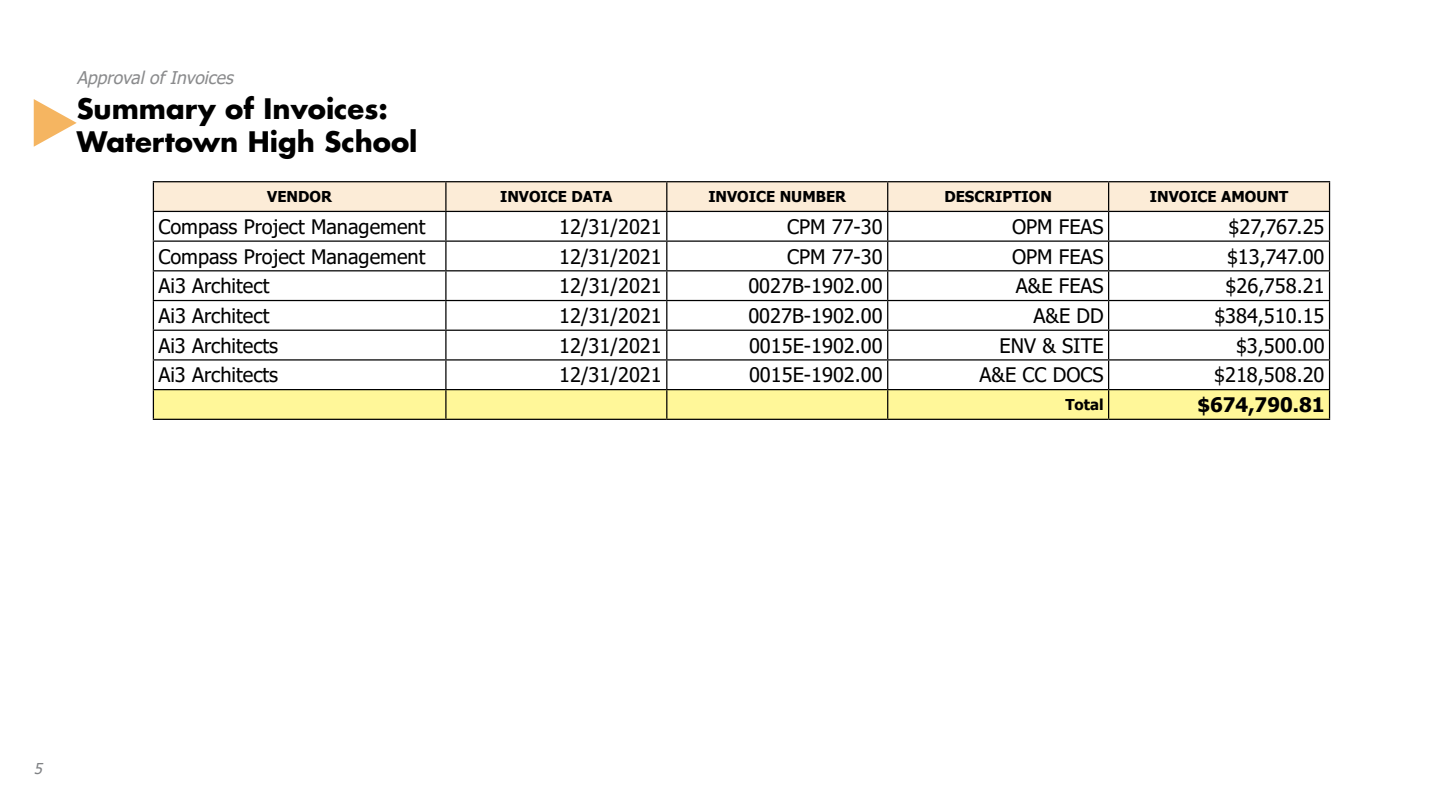
<style>
.page{position:relative;width:1440px;height:810px;background:#fff}
.page>*{position:absolute;margin:0;border:0;box-sizing:border-box;transform-origin:0 0}
.t1{font:700 27.5px/33px "Futura LT";color:#000}
.t2{font:20px "Tahoma";color:#000}
.t3{font:700 20px "Tahoma";color:#000}
.t4{font:italic 17.5px "Tahoma";color:#636466}
.t5{font:700 15px "Tahoma";color:#000}
.t6{font:italic 15px "Tahoma";color:#808285}
</style>
<div class="page">
<hr style="left:153px;top:181px;width:293px;height:1px;background:#000">
<hr style="left:446px;top:181px;width:221px;height:1px;background:#000">
<hr style="left:667px;top:181px;width:221px;height:1px;background:#000">
<hr style="left:888px;top:181px;width:221px;height:1px;background:#000">
<hr style="left:1109px;top:181px;width:221px;height:1px;background:#000">
<svg style="left:153px;top:182px;width:1177px;height:237px"></svg>
<hr style="left:153px;top:419px;width:293px;height:1px;background:#000">
<hr style="left:446px;top:419px;width:221px;height:1px;background:#000">
<hr style="left:667px;top:419px;width:221px;height:1px;background:#000">
<hr style="left:888px;top:419px;width:221px;height:1px;background:#000">
<hr style="left:1109px;top:419px;width:221px;height:1px;background:#000">
<svg style="left:34px;top:99px;width:43px;height:48px"></svg>
<p class="t4" style="left:77px;top:66px;width:163px">ApprovalofInvoices</p>
<h1 class="t1" style="left:77px;top:92px;width:342px">Summary of Invoices:<br>Watertown High School</h1>
<p class="t5" style="left:267px;top:186px;width:66px">VENDOR</p>
<p class="t5" style="left:500px;top:186px;width:114px">INVOICE DATA</p>
<p class="t5" style="left:708px;top:186px;width:139px">INVOICE NUMBER</p>
<p class="t5" style="left:944px;top:186px;width:109px">DESCRIPTION</p>
<p class="t5" style="left:1150px;top:186px;width:140px">INVOICE AMOUNT</p>
<p class="t2" style="left:158px;top:213px;width:268px">Compass Project Management</p>
<p class="t2" style="left:559px;top:213px;width:104px">12/31/2021</p>
<p class="t2" style="left:787px;top:213px;width:97px">CPM 77-30</p>
<p class="t2" style="left:1012px;top:213px;width:93px">OPM FEAS</p>
<p class="t2" style="left:1229px;top:213px;width:98px">$27,767.25</p>
<p class="t2" style="left:158px;top:243px;width:268px">Compass Project Management</p>
<p class="t2" style="left:559px;top:243px;width:104px">12/31/2021</p>
<p class="t2" style="left:787px;top:243px;width:97px">CPM 77-30</p>
<p class="t2" style="left:1012px;top:243px;width:93px">OPM FEAS</p>
<p class="t2" style="left:1227px;top:243px;width:99px">$13,747.00</p>
<p class="t2" style="left:158px;top:273px;width:112px">Ai3 Architect</p>
<p class="t2" style="left:559px;top:273px;width:104px">12/31/2021</p>
<p class="t2" style="left:748px;top:273px;width:136px">0027B-1902.00</p>
<p class="t2" style="left:1016px;top:273px;width:89px">A&amp;E FEAS</p>
<p class="t2" style="left:1226px;top:273px;width:100px">$26,758.21</p>
<p class="t2" style="left:158px;top:302px;width:112px">Ai3 Architect</p>
<p class="t2" style="left:559px;top:302px;width:104px">12/31/2021</p>
<p class="t2" style="left:748px;top:302px;width:136px">0027B-1902.00</p>
<p class="t2" style="left:1034px;top:302px;width:72px">A&amp;E DD</p>
<p class="t2" style="left:1214px;top:302px;width:112px">$384,510.15</p>
<p class="t2" style="left:158px;top:332px;width:121px">Ai3 Architects</p>
<p class="t2" style="left:559px;top:332px;width:104px">12/31/2021</p>
<p class="t2" style="left:749px;top:332px;width:135px">0015E-1902.00</p>
<p class="t2" style="left:1000px;top:332px;width:106px">ENV &amp; SITE</p>
<p class="t2" style="left:1236px;top:332px;width:90px">$3,500.00</p>
<p class="t2" style="left:158px;top:362px;width:121px">Ai3 Architects</p>
<p class="t2" style="left:559px;top:362px;width:104px">12/31/2021</p>
<p class="t2" style="left:749px;top:362px;width:135px">0015E-1902.00</p>
<p class="t2" style="left:980px;top:362px;width:126px">A&amp;E CC DOCS</p>
<p class="t2" style="left:1214px;top:362px;width:112px">$218,508.20</p>
<p class="t5" style="left:1065px;top:394px;width:40px">Total</p>
<p class="t3" style="left:1197px;top:391px;width:129px">$674,790.81</p>
<p class="t6" style="left:34px;top:759px;width:14px">5</p>
</div>
